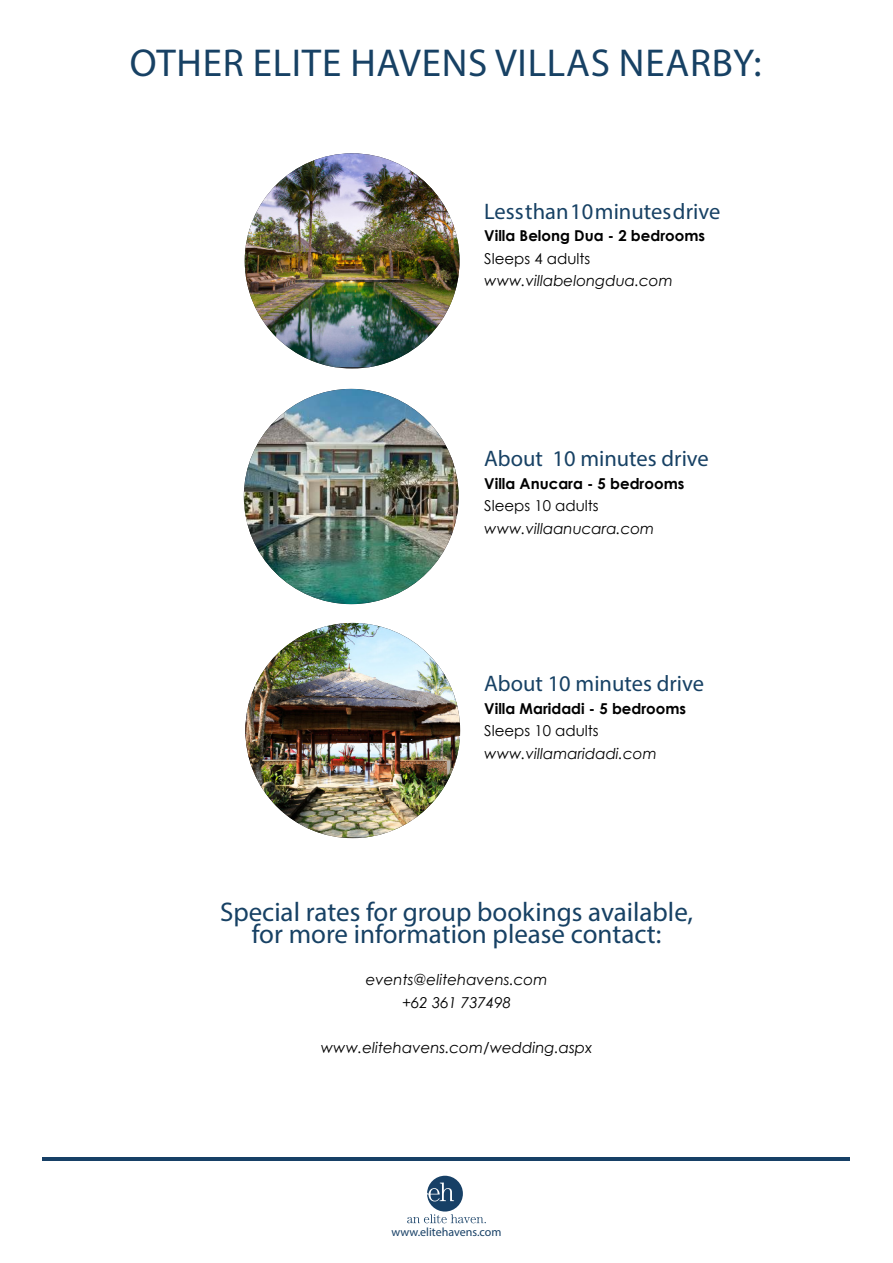
<style>
.page{position:relative;width:893px;height:1263px;background:#fff}
.page>*{position:absolute;margin:0;border:0;box-sizing:border-box;transform-origin:0 0}
.t1{font:39px "Myriad Pro";letter-spacing:.02em;color:#174164}
.t2{font:27px/22.5px "Myriad Pro";color:#174164;text-align:center}
.t3{font:22.5px "Myriad Pro";color:#174164}
.t4{font:italic 15px/22.5px "Century Gothic";color:#000;text-align:center}
.t5{font:700 15px "Century Gothic";color:#000}
.t6{font:15px "Century Gothic";color:#000}
.t7{font:12px "Myriad Pro";color:#174066}
</style>
<div class="page">
<hr style="left:43px;top:1157px;width:807px;height:3px;background:#174066">
<svg style="left:407px;top:1176px;width:79px;height:47px"></svg>
<img style="left:245px;top:153px;width:214px;height:214px">
<img style="left:244px;top:389px;width:215px;height:215px;border-radius:107px">
<img style="left:245px;top:623px;width:215px;height:214px">
<h1 class="t1" style="left:130px;top:48px;width:633px">OTHER ELITE HAVENS VILLAS NEARBY:</h1>
<h3 class="t3" style="left:484px;top:202px;width:238px">Less than 10 minutes drive</h3>
<p class="t5" style="left:484px;top:230px;width:222px">Villa Belong Dua - 2 bedrooms</p>
<p class="t6" style="left:484px;top:252px;width:108px">Sleeps 4 adults</p>
<p class="t4" style="left:484px;top:271px;width:190px">www.villabelongdua.com</p>
<h3 class="t3" style="left:484px;top:450px;width:226px">About 10 minutes drive</h3>
<p class="t5" style="left:484px;top:477px;width:202px">Villa Anucara - 5 bedrooms</p>
<p class="t6" style="left:484px;top:499px;width:116px">Sleeps 10 adults</p>
<p class="t4" style="left:484px;top:518px;width:172px">www.villaanucara.com</p>
<h3 class="t3" style="left:484px;top:675px;width:221px">About 10 minutes drive</h3>
<p class="t5" style="left:484px;top:702px;width:203px">Villa Maridadi - 5 bedrooms</p>
<p class="t6" style="left:484px;top:724px;width:116px">Sleeps 10 adults</p>
<p class="t4" style="left:484px;top:743px;width:174px">www.villamaridadi.com</p>
<h2 class="t2" style="left:220px;top:902px;width:475px">Special rates for group bookings available, for more information please contact:</h2>
<p class="t4" style="left:366px;top:970px;width:183px">events@elitehavens.com +62 361 737498</p>
<p class="t4" style="left:321px;top:1037px;width:273px">www.elitehavens.com/wedding.aspx</p>
<p class="t7" style="left:391px;top:1227px;width:112px">www.elitehavens.com</p>
</div>
